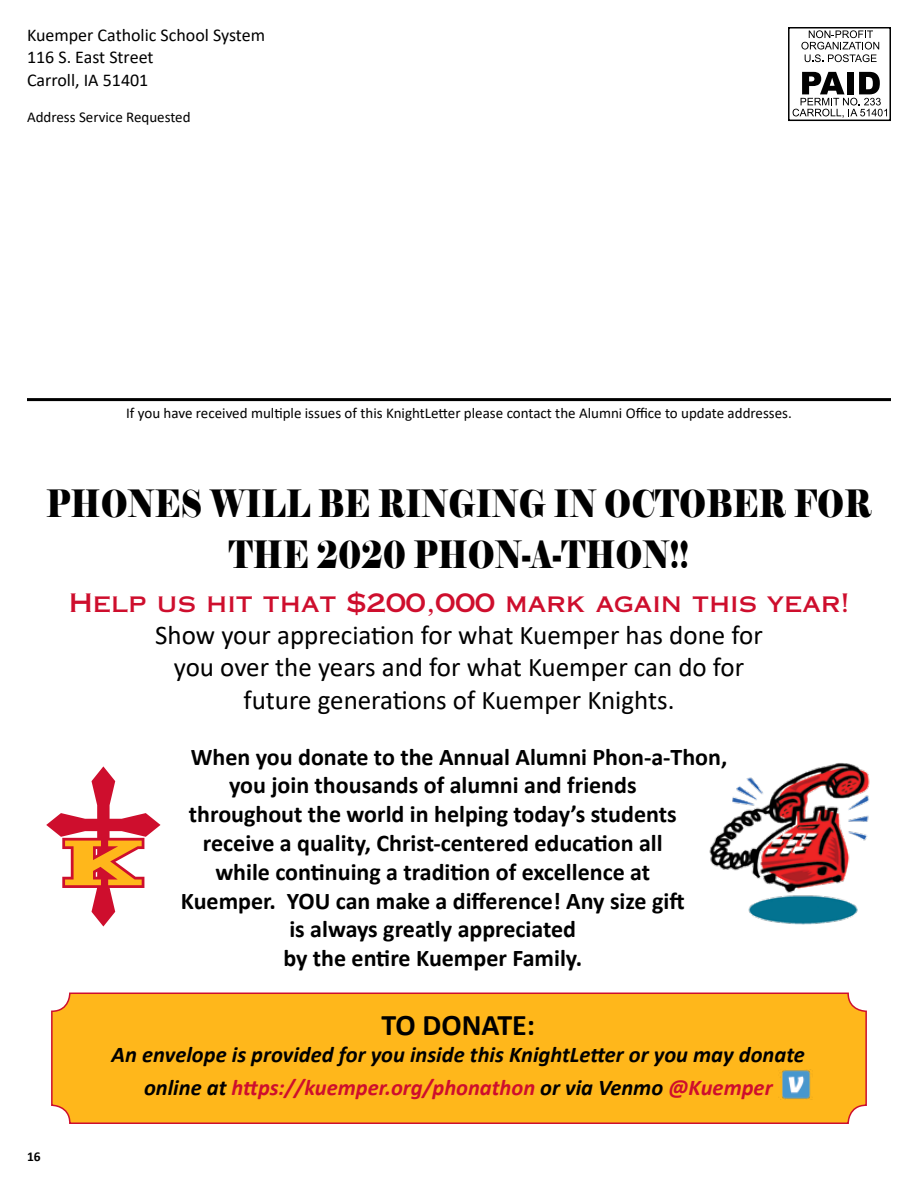
<style>
.page{position:relative;width:918px;height:1188px;background:#fff}
.page>*{position:absolute;margin:0;border:0;box-sizing:border-box;transform-origin:0 0}
.t1{font:37.5px/51px "Elephant";color:#000;text-align:center;scale:.8 1}
.t2{font:700 30px "Calibri";color:#000}
.t3{font:27px/32.4px "Calibri";color:#000;text-align:center}
.t4{font:25.5px "Copperplate Thirty One AB";color:#ce0e2d}
.t5{font:700 24px "Calibri";color:#000}
.t6{font:italic 700 22.5px/33.8px "Calibri";color:#000;text-align:center}
.t7{font:18px/22.5px "Calibri";color:#000}
.t8{font:15px "Calibri";color:#000}
.t9{font:700 13.5px "Calibri";color:#000}
.s1{color:#ce0e2d}
</style>
<div class="page">
<hr style="left:27px;top:398px;width:864px;height:3px;background:#000">
<div style="left:788px;top:27px;width:103px;height:94px;border:2px solid #010101"></div>
<svg style="left:801px;top:30px;width:78px;height:32px"></svg>
<svg style="left:793px;top:72px;width:94px;height:46px"></svg>
<img style="left:709px;top:763px;width:161px;height:162px">
<div style="left:52px;top:993px;width:814px;height:130px;background:#ffb71b;border-radius:18px"></div>
<div style="left:51px;top:993px;width:816px;height:131px;border:2px solid #ce0e2d;border-radius:18px"></div>
<svg style="left:46px;top:766px;width:115px;height:161px"></svg>
<img style="left:780px;top:1069px;width:31px;height:30px">
<p class="t7" style="left:27px;top:23px;width:240px">Kuemper Catholic School System<br>116 S. East Street<br>Carroll, IA 51401</p>
<p class="t8" style="left:27px;top:106px;width:165px">Address Service Requested</p>
<p class="t8" style="left:126px;top:402px;width:667px">If you have received multiple issues of this KnightLetter please contact the Alumni Office to update addresses.</p>
<h1 class="t1" style="left:46px;top:478px;width:1033px">PHONES WILL BE RINGING IN OCTOBER FOR<br>THE 2020 PHON-A-THON!!</h1>
<p class="t4" style="left:69px;top:587px;width:782px">Help us hit that $200,000 mark again this year!</p>
<p class="t3" style="left:155px;top:618px;width:609px">Show your appreciation for what Kuemper has done for you over the years and for what Kuemper can do for future generations of Kuemper Knights.</p>
<p class="t5" style="left:191px;top:740px;width:538px">When you donate to the Annual Alumni Phon-a-Thon,</p>
<p class="t5" style="left:229px;top:769px;width:409px">you join thousands of alumni and friends</p>
<p class="t5" style="left:189px;top:797px;width:489px">throughout the world in helping today’s students</p>
<p class="t5" style="left:203px;top:826px;width:461px">receive a quality, Christ-centered education all</p>
<p class="t5" style="left:215px;top:855px;width:436px">while continuing a tradition of excellence at</p>
<p class="t5" style="left:181px;top:884px;width:505px">Kuemper. YOU can make a difference! Any size gift</p>
<p class="t5" style="left:289px;top:913px;width:288px">is always greatly appreciated</p>
<p class="t5" style="left:283px;top:941px;width:300px">by the entire Kuemper Family.</p>
<p class="t9" style="left:27px;top:1147px;width:15px">16</p>
<p class="t2" style="left:382px;top:1003px;width:155px">TO DONATE:</p>
<p class="t6" style="left:112px;top:1037px;width:695px">An envelope is provided for you inside this KnightLetter or you may donate online at <span class="s1">https://kuemper.org/phonathon</span> or via Venmo <span class="s1">@Kuemper</span></p>
</div>
